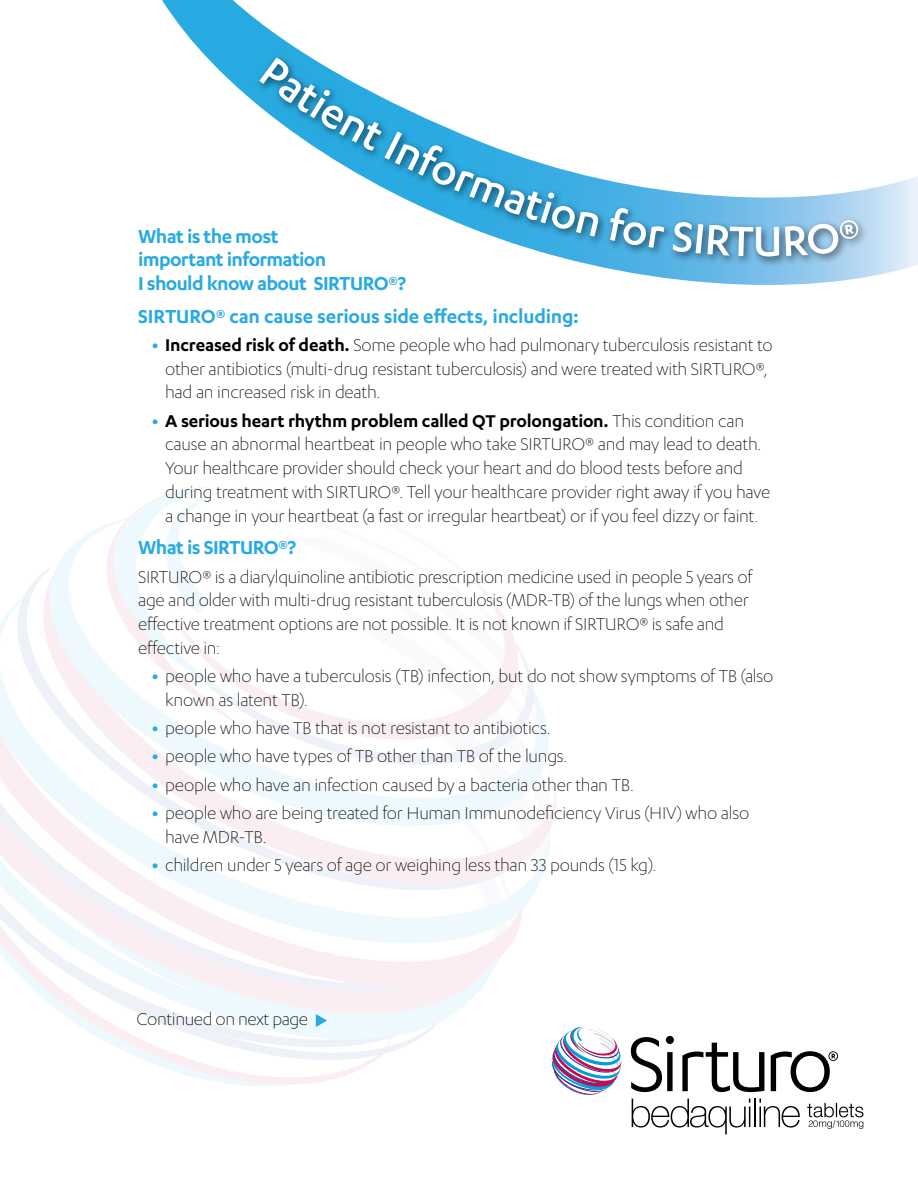
<style>
.page{position:relative;width:918px;height:1188px;background:#fff}
.page>*{position:absolute;margin:0;border:0;box-sizing:border-box;transform-origin:0 0}
.t1{font:500 49.05px "Karbon";color:#fff}
.t2{font:600 21.75px/23.7px "Karbon";letter-spacing:-.025em;color:#28aae1}
.t3{font:300 19.8px/23.7px "Karbon";letter-spacing:-.015em;color:#000}
.t4{font:300 9.45px "Helvetica";color:#000}
.s1{font-weight:700;color:#28aae1}
.s2{font-weight:600}
</style>
<div class="page">
<div style="left:0;top:478px;width:575px;height:652px;background:linear-gradient(to bottom,#fcfdfe,#f9f9fb)"></div>
<svg style="left:316px;top:1014px;width:11px;height:13px"></svg>
<svg style="left:162px;top:0;width:756px;height:285px"></svg>
<div style="left:255px;top:53px;width:613px;height:214px;background:#000;opacity:.6"></div>
<svg style="left:549px;top:1027px;width:72px;height:69px"></svg>
<svg style="left:631px;top:1036px;width:43px;height:56px"></svg>
<svg style="left:682px;top:1043px;width:82px;height:49px"></svg>
<svg style="left:632px;top:1099px;width:118px;height:35px"></svg>
<hr style="left:754px;top:1099px;width:2px;height:28px;background:#000">
<svg style="left:759px;top:1099px;width:41px;height:29px"></svg>
<svg style="left:771px;top:1051px;width:67px;height:41px"></svg>
<svg style="left:807px;top:1103px;width:56px;height:26px"></svg>
<svg style="left:259px;top:57px;width:341px;height:180px"></svg>
<svg style="left:607px;top:206px;width:57px;height:43px;background:#4096c2"></svg>
<svg style="left:672px;top:221px;width:81px;height:35px;background:#5092b8"></svg>
<svg style="left:785px;top:219px;width:75px;height:37px;background:#80a7c2"></svg>
<h1 class="t1" style="left:753px;top:214px;width:31px">U</h1>
<p class="t2" style="left:138px;top:223px;width:269px">What is the most<br>important information<br>I should know about SIRTURO®?</p>
<p class="t2" style="left:138px;top:304px;width:442px">SIRTURO® can cause serious side effects, including:</p>
<p class="t3" style="left:165px;top:333px;width:609px;text-indent:-14px"><span class="s1">•</span> <span class="s2">Increased risk of death.</span> Some people who had pulmonary tuberculosis resistant to other antibiotics (multi-drug resistant tuberculosis) and were treated with SIRTURO®, had an increased risk in death.</p>
<p class="t3" style="left:165px;top:408px;width:607px;text-indent:-14px"><span class="s1">•</span> <span class="s2">A serious heart rhythm problem called QT prolongation.</span> This condition can cause an abnormal heartbeat in people who take SIRTURO® and may lead to death.<br>Your healthcare provider should check your heart and do blood tests before and during treatment with SIRTURO®. Tell your healthcare provider right away if you have a change in your heartbeat (a fast or irregular heartbeat) or if you feel dizzy or faint.</p>
<p class="t2" style="left:138px;top:535px;width:159px">What is SIRTURO®?</p>
<p class="t3" style="left:138px;top:564px;width:616px">SIRTURO® is a diarylquinoline antibiotic prescription medicine used in people 5 years of age and older with multi-drug resistant tuberculosis (MDR-TB) of the lungs when other effective treatment options are not possible. It is not known if SIRTURO® is safe and effective in:</p>
<p class="t3" style="left:165px;top:664px;width:610px;text-indent:-14px"><span class="s1">•</span> people who have a tuberculosis (TB) infection, but do not show symptoms of TB (also known as latent TB).</p>
<p class="t3" style="left:152px;top:716px;width:401px"><span class="s1">•</span> people who have TB that is not resistant to antibiotics.</p>
<p class="t3" style="left:152px;top:744px;width:417px"><span class="s1">•</span> people who have types of TB other than TB of the lungs.</p>
<p class="t3" style="left:152px;top:772px;width:484px"><span class="s1">•</span> people who have an infection caused by a bacteria other than TB.</p>
<p class="t3" style="left:165px;top:800px;width:586px;text-indent:-14px"><span class="s1">•</span> people who are being treated for Human Immunodeficiency Virus (HIV) who also have MDR-TB.</p>
<p class="t3" style="left:152px;top:852px;width:506px"><span class="s1">•</span> children under 5 years of age or weighing less than 33 pounds (15 kg).</p>
<p class="t3" style="left:136px;top:1007px;width:173px">Continued on next page</p>
<p class="t4" style="left:833px;top:1116px;width:4px">/</p>
</div>
